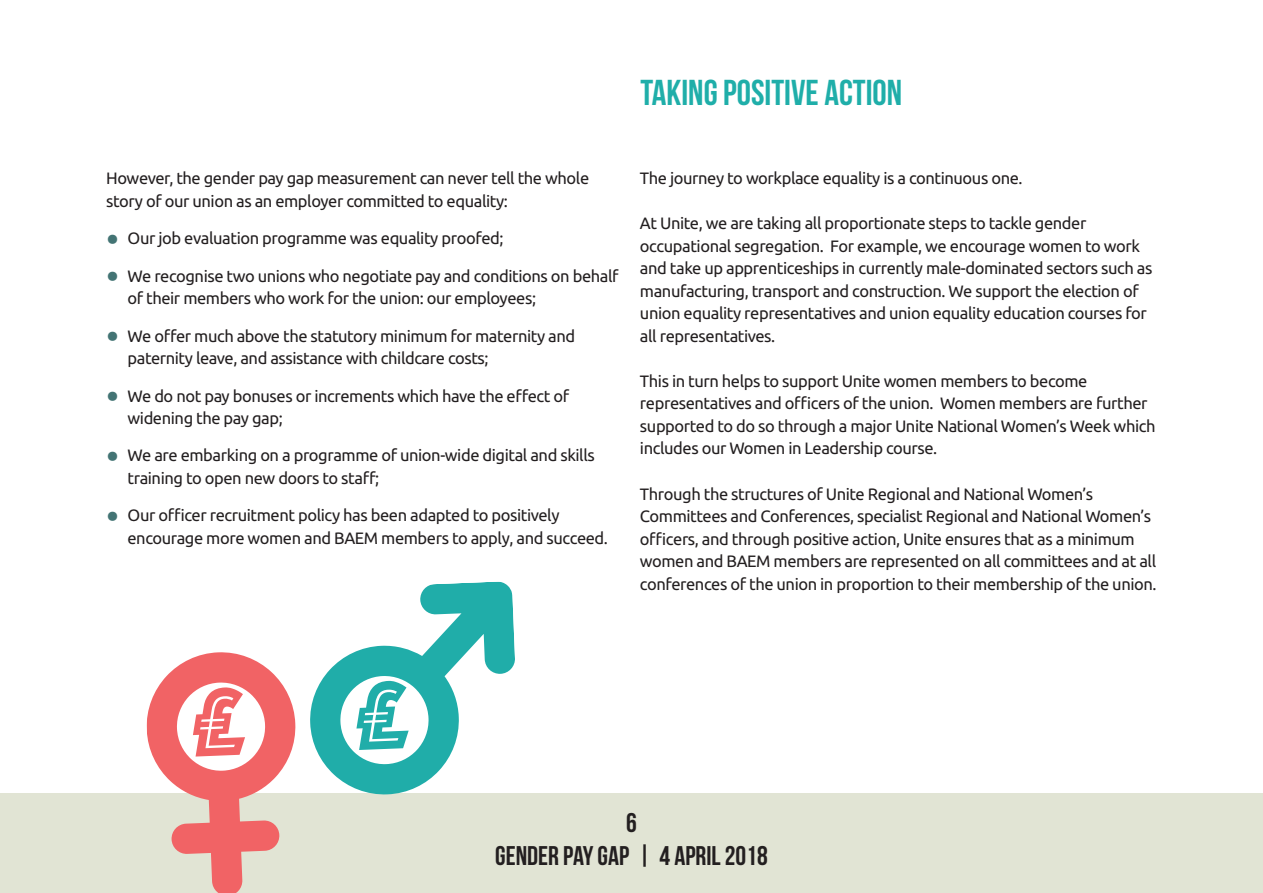
<style>
.page{position:relative;width:1263px;height:893px;background:#fff}
.page>*{position:absolute;margin:0;border:0;box-sizing:border-box;transform-origin:0 0}
.t1{font:36px "Bebas Neue";color:#1faea9}
.t2{font:27px/32.4px "Bebas Neue";color:#231f20;text-align:center}
.t3{font:16.5px/22.5px "Ubuntu";letter-spacing:-.025em;color:#231f20}
.s1{font-size:36px;color:#437474}
</style>
<div class="page">
<div style="left:0;top:794px;width:1263px;height:99px;background:#e1e4d4"></div>
<svg style="left:146px;top:652px;width:150px;height:241px"></svg>
<svg style="left:309px;top:581px;width:206px;height:214px"></svg>
<h1 class="t1" style="left:640px;top:72px;width:263px">TAKING POSITIVE ACTION</h1>
<p class="t3" style="left:106px;top:167px;width:484px">However, the gender pay gap measurement can never tell the whole story of our union as an employer committed to equality:</p>
<p class="t3" style="left:106px;top:227px;width:399px"><span class="s1">•</span> Ourjob evaluation programme was equality proofed;</p>
<p class="t3" style="left:127px;top:264px;width:492px;text-indent:-21px"><span class="s1">•</span> We recognise two unions who negotiate pay and conditions on behalf of their members who work for the union: our employees;</p>
<p class="t3" style="left:127px;top:324px;width:449px;text-indent:-21px"><span class="s1">•</span> We offer much above the statutory minimum for maternity and paternity leave, and assistance with childcare costs;</p>
<p class="t3" style="left:127px;top:384px;width:443px;text-indent:-21px"><span class="s1">•</span> We do not pay bonuses or increments which have the effect of widening the pay gap;</p>
<p class="t3" style="left:127px;top:444px;width:469px;text-indent:-21px"><span class="s1">•</span> We are embarking on a programme of union-wide digital and skills training to open new doors to staff;</p>
<p class="t3" style="left:127px;top:504px;width:482px;text-indent:-21px"><span class="s1">•</span> Our officer recruitment policy has been adapted to positively encourage more women and BAEM members to apply, and succeed.</p>
<p class="t3" style="left:640px;top:167px;width:384px">The journey to workplace equality is a continuous one.</p>
<p class="t3" style="left:640px;top:212px;width:514px">At Unite, we are taking all proportionate steps to tackle gender occupational segregation. For example, we encourage women to work and take up apprenticeships in currently male-dominated sectors such as manufacturing, transport and construction. We support the election of union equality representatives and union equality education courses for all representatives.</p>
<p class="t3" style="left:640px;top:369px;width:517px">This in turn helps to support Unite women members to become representatives and officers of the union. Women members are further supported to do so through a major Unite National Women’s Week which includes our Women in Leadership course.</p>
<p class="t3" style="left:640px;top:482px;width:518px">Through the structures of Unite Regional and National Women’s Committees and Conferences, specialist Regional and National Women’s officers, and through positive action, Unite ensures that as a minimum women and BAEM members are represented on all committees and at all conferences of the union in proportion to their membership of the union.</p>
<h2 class="t2" style="left:495px;top:807px;width:274px">6<br>GENDER PAYGAP | 4 APRIL2018</h2>
</div>
